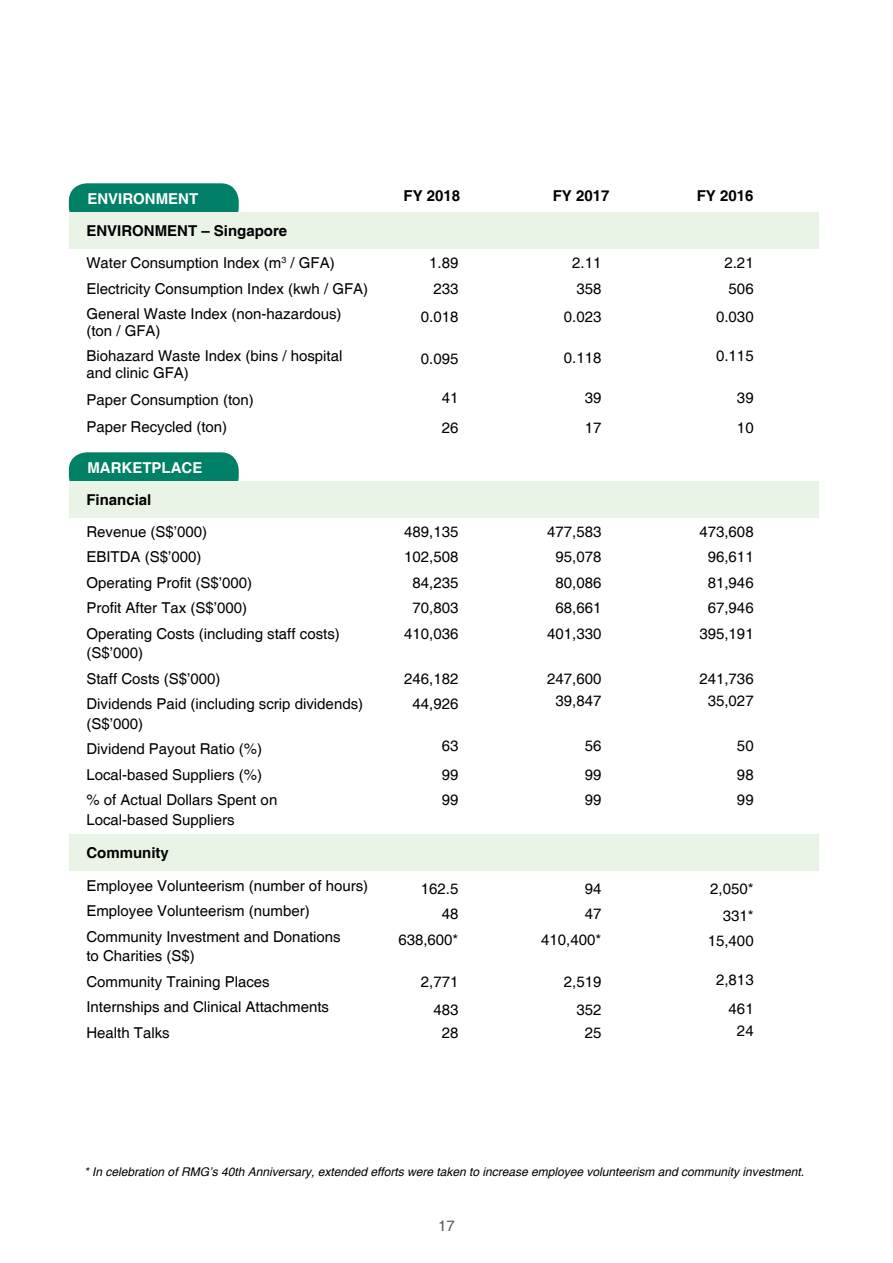
<style>
.page{position:relative;width:893px;height:1263px;background:#fff}
.page>*{position:absolute;margin:0;border:0;box-sizing:border-box;transform-origin:0 0}
.t1{font:15px/25.5px "Helvetica";color:#000}
.t2{font:700 15px "Helvetica";color:#000}
.t3{font:700 15px "Helvetica";color:#fff}
.t4{font:15px "Helvetica";color:#58595b}
.t5{font:italic 12px "Helvetica";color:#000}
</style>
<div class="page">
<div style="left:69px;top:183px;width:170px;height:42px;background:#008066;border-radius:18px"></div>
<div style="left:69px;top:452px;width:170px;height:42px;background:#008066;border-radius:18px"></div>
<div style="left:69px;top:212px;width:749px;height:37px;background:#e9f4e7"></div>
<div style="left:69px;top:481px;width:749px;height:37px;background:#e9f4e7"></div>
<div style="left:69px;top:834px;width:749px;height:37px;background:#e9f4e7"></div>
<p class="t3" style="left:87px;top:190px;width:112px">ENVIRONMENT</p>
<p class="t2" style="left:86px;top:221px;width:202px">ENVIRONMENT – Singapore</p>
<p class="t1" style="left:86px;top:250px;width:283px">Water Consumption Index (m<sup>3</sup> / GFA)<br>Electricity Consumption Index (kwh / GFA)<br>General Waste Index (non-hazardous)</p>
<p class="t1" style="left:86px;top:318px;width:257px">(ton / GFA)<br>Biohazard Waste Index (bins / hospital</p>
<p class="t1" style="left:86px;top:359px;width:169px;line-height:27px">and clinic GFA)<br>Paper Consumption (ton)<br>Paper Recycled (ton)</p>
<p class="t3" style="left:87px;top:459px;width:56px">MARKETPLACE</p>
<p class="t2" style="left:86px;top:490px;width:67px">Financial</p>
<p class="t1" style="left:86px;top:519px;width:255px">Revenue (S$’000)<br>EBITDA (S$’000)<br>Operating Profit (S$’000)<br>Profit After Tax (S$’000)<br>Operating Costs (including staff costs)</p>
<p class="t1" style="left:86px;top:641px;width:278px">(S$’000)<br>Staff Costs (S$’000)<br>Dividends Paid (including scrip dividends)</p>
<p class="t1" style="left:86px;top:711px;width:192px">(S$’000)<br>Dividend Payout Ratio (%)<br>Local-based Suppliers (%) % of Actual Dollars Spent on</p>
<p class="t1" style="left:86px;top:807px;width:150px">Local-based Suppliers</p>
<p class="t2" style="left:86px;top:843px;width:84px">Community</p>
<p class="t1" style="left:86px;top:873px;width:283px">Employee Volunteerism (number of hours)<br>Employee Volunteerism (number)<br>Community Investment and Donations</p>
<p class="t1" style="left:86px;top:944px;width:244px">to Charities (S$)<br>Community Training Places<br>Internships and Clinical Attachments<br>Health Talks</p>
<p class="t2" style="left:403px;top:186px;width:58px">FY 2018</p>
<p class="t2" style="left:553px;top:186px;width:58px">FY 2017</p>
<p class="t2" style="left:697px;top:186px;width:58px">FY 2016</p>
<p class="t1" style="left:429px;top:251px;width:31px">1.89<br>233</p>
<p class="t1" style="left:421px;top:305px;width:39px">0.018</p>
<p class="t1" style="left:421px;top:347px;width:39px">0.095</p>
<p class="t1" style="left:442px;top:383px;width:18px;line-height:30px">41<br>26</p>
<p class="t1" style="left:404px;top:519px;width:56px;text-align:center">489,135<br>102,508<br>84,235<br>70,803<br>410,036</p>
<p class="t1" style="left:404px;top:666px;width:56px;text-align:center">246,182<br>44,926</p>
<p class="t1" style="left:442px;top:732px;width:18px;line-height:28.5px">63<br>99</p>
<p class="t1" style="left:442px;top:788px;width:18px">99</p>
<p class="t1" style="left:398px;top:876px;width:62px;text-align:right">162.5<br>48<br>638,600*</p>
<p class="t1" style="left:421px;top:968px;width:39px;line-height:28.5px;text-align:right">2,771<br>483</p>
<p class="t1" style="left:442px;top:1020px;width:18px">28</p>
<p class="t1" style="left:572px;top:251px;width:31px">2.11<br>358</p>
<p class="t1" style="left:564px;top:305px;width:39px">0.023</p>
<p class="t1" style="left:564px;top:345px;width:39px">0.118</p>
<p class="t1" style="left:585px;top:383px;width:18px;line-height:30px">39<br>17</p>
<p class="t1" style="left:547px;top:519px;width:56px;text-align:center">477,583<br>95,078<br>80,086<br>68,661<br>401,330</p>
<p class="t1" style="left:547px;top:668px;width:56px;line-height:22.5px;text-align:center">247,600<br>39,847</p>
<p class="t1" style="left:585px;top:732px;width:18px;line-height:28.5px">56<br>99</p>
<p class="t1" style="left:585px;top:788px;width:18px">99</p>
<p class="t1" style="left:541px;top:876px;width:62px;text-align:right">94<br>47<br>410,400*</p>
<p class="t1" style="left:564px;top:968px;width:39px;line-height:28.5px;text-align:right">2,519<br>352</p>
<p class="t1" style="left:585px;top:1020px;width:18px">25</p>
<p class="t1" style="left:724px;top:251px;width:31px">2.21<br>506</p>
<p class="t1" style="left:716px;top:305px;width:39px">0.030</p>
<p class="t1" style="left:716px;top:344px;width:39px">0.115</p>
<p class="t1" style="left:737px;top:383px;width:18px;line-height:30px">39<br>10</p>
<p class="t1" style="left:699px;top:519px;width:56px;text-align:center">473,608<br>96,611<br>81,946<br>67,946<br>395,191</p>
<p class="t1" style="left:699px;top:668px;width:56px;line-height:22.5px;text-align:center">241,736<br>35,027</p>
<p class="t1" style="left:737px;top:732px;width:18px;line-height:28.5px">50<br>98</p>
<p class="t1" style="left:737px;top:788px;width:18px">99</p>
<p class="t1" style="left:710px;top:875px;width:45px;line-height:27px;text-align:right">2,050*<br>331*</p>
<p class="t1" style="left:708px;top:929px;width:47px">15,400</p>
<p class="t1" style="left:716px;top:966px;width:39px;line-height:28.5px;text-align:right">2,813<br>461</p>
<p class="t1" style="left:737px;top:1019px;width:18px">24</p>
<p class="t5" style="left:84px;top:1165px;width:721px">* In celebration of RMG’s 40th Anniversary, extended efforts were taken to increase employee volunteerism and community investment.</p>
<p class="t4" style="left:438px;top:1217px;width:18px">17</p>
</div>
